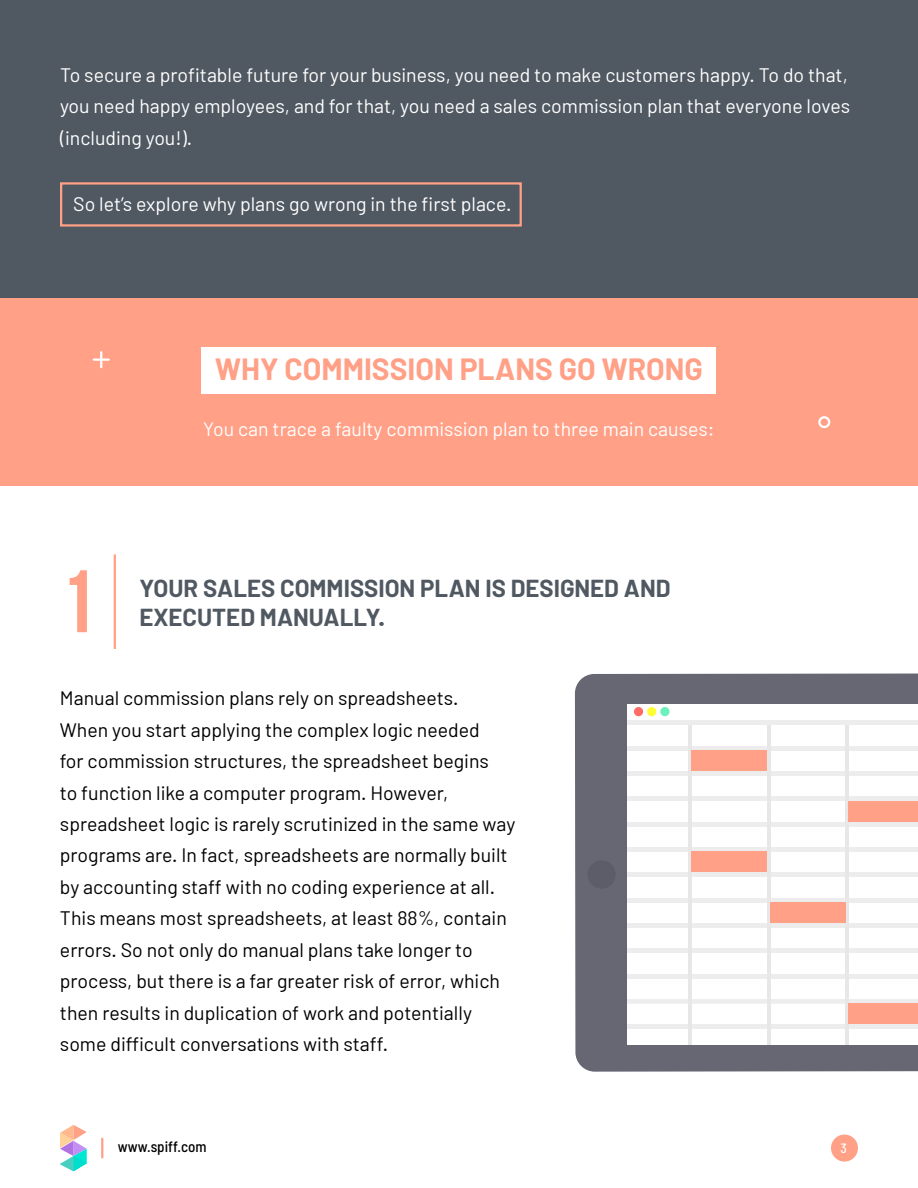
<style>
.page{position:relative;width:918px;height:1188px;background:#fff}
.page>*{position:absolute;margin:0;border:0;box-sizing:border-box;transform-origin:0 0}
.t1{font:700 88.5px "Bebas Neue";color:#ffa087}
.t2{font:700 30px "Barlow";color:#ffa087}
.t3{font:700 24px "Barlow";color:#505861}
.t4{font:19.5px/31.5px "Barlow";color:#000}
.t5{font:19.5px/31.5px "Barlow";color:#fff;text-align:justify}
.t6{font:500 semi-condensed 15px "Barlow";color:#000}
.t7{font:500 semi-condensed 13.5px "Barlow";color:#fff}
</style>
<div class="page">
<svg style="left:60px;top:1125px;width:27px;height:46px"></svg>
<svg style="left:101px;top:1139px;width:2px;height:18px"></svg>
<div style="left:831px;top:1135px;width:27px;height:27px;background:#ffa087;border-radius:50%"></div>
<div style="left:0;top:0;width:918px;height:299px;background:#505861"></div>
<div style="left:0;top:299px;width:918px;height:187px;background:#ffa087"></div>
<div style="left:60px;top:182px;width:462px;height:45px;border:2px solid #ffa087"></div>
<div style="left:202px;top:348px;width:514px;height:46px;background:#fff"></div>
<hr style="left:114px;top:554px;width:2px;height:95px;background:#ffa087">
<svg style="left:94px;top:352px;width:15px;height:15px"></svg>
<div style="left:818px;top:416px;width:12px;height:12px;border:2px solid #fff;border-radius:50%"></div>
<div style="left:575px;top:673px;width:343px;height:399px;background:#676774"></div>
<div style="left:587px;top:860px;width:29px;height:29px;background:#5c5d69;border-radius:14px"></div>
<div style="left:627px;top:704px;width:291px;height:341px;background:#fff"></div>
<hr style="left:627px;top:822px;width:291px;height:4px;background:#ededed">
<div style="left:627px;top:796px;width:291px;height:5px;background:#ededed"></div>
<div style="left:627px;top:771px;width:291px;height:5px;background:#ededed"></div>
<hr style="left:627px;top:746px;width:291px;height:4px;background:#ededed">
<div style="left:627px;top:720px;width:291px;height:5px;background:#ededed"></div>
<div style="left:627px;top:847px;width:291px;height:5px;background:#ededed"></div>
<div style="left:627px;top:872px;width:291px;height:5px;background:#ededed"></div>
<hr style="left:627px;top:898px;width:291px;height:4px;background:#ededed">
<div style="left:627px;top:923px;width:291px;height:5px;background:#ededed"></div>
<div style="left:627px;top:948px;width:291px;height:5px;background:#ededed"></div>
<hr style="left:627px;top:974px;width:291px;height:4px;background:#ededed">
<div style="left:627px;top:999px;width:291px;height:5px;background:#ededed"></div>
<div style="left:627px;top:1024px;width:291px;height:5px;background:#ededed"></div>
<hr style="left:689px;top:725px;width:3px;height:320px;background:#e7e7e7">
<hr style="left:767px;top:725px;width:3px;height:320px;background:#e7e7e7">
<hr style="left:845px;top:725px;width:4px;height:320px;background:#e7e7e7">
<div style="left:634px;top:707px;width:9px;height:9px;background:#ff6c65;border-radius:50%"></div>
<div style="left:647px;top:707px;width:9px;height:9px;background:#fefd32;border-radius:50%"></div>
<div style="left:660px;top:707px;width:10px;height:9px;background:#6cf0bd;border-radius:50%"></div>
<div style="left:770px;top:902px;width:75px;height:21px;background:#ffa087"></div>
<div style="left:849px;top:1004px;width:69px;height:20px;background:#ffa087"></div>
<div style="left:691px;top:750px;width:76px;height:21px;background:#ffa087"></div>
<div style="left:849px;top:802px;width:69px;height:20px;background:#ffa087"></div>
<div style="left:691px;top:852px;width:76px;height:20px;background:#ffa087"></div>
<p class="t5" style="left:60px;top:58px;width:792px">To secure a profitable future for your business, you need to make customers happy. To do that, you need happy employees, and for that, you need a sales commission plan that everyone loves (including you!).</p>
<p class="t5" style="left:73px;top:188px;width:440px">So let’s explore why plans go wrong in the first place.</p>
<h2 class="t2" style="left:215px;top:351px;width:489px">WHY COMMISSION PLANS GO WRONG</h2>
<h1 class="t1" style="left:60px;top:553px;width:37px">1</h1>
<p class="t5" style="left:203px;top:412px;width:513px">You can trace a faulty commission plan to three main causes:</p>
<p class="t3" style="left:140px;top:573px;width:533px">YOUR SALES COMMISSION PLAN IS DESIGNED AND</p>
<p class="t3" style="left:140px;top:602px;width:247px">EXECUTED MANUALLY.</p>
<p class="t4" style="left:60px;top:682px;width:457px">Manual commission plans rely on spreadsheets.<br>When you start applying the complex logic needed<br>for commission structures, the spreadsheet begins<br>to function like a computer program. However, spreadsheet logic is rarely scrutinized in the same way programs are. In fact, spreadsheets are normally built by accounting staff with no coding experience at all.<br>This means most spreadsheets, at least 88%, contain errors. So not only do manual plans take longer to process, but there is a far greater risk of error, which then results in duplication of work and potentially some difficult conversations with staff.</p>
<p class="t6" style="left:118px;top:1136px;width:90px">www.spiff.com</p>
<p class="t7" style="left:841px;top:1138px;width:8px">3</p>
</div>
